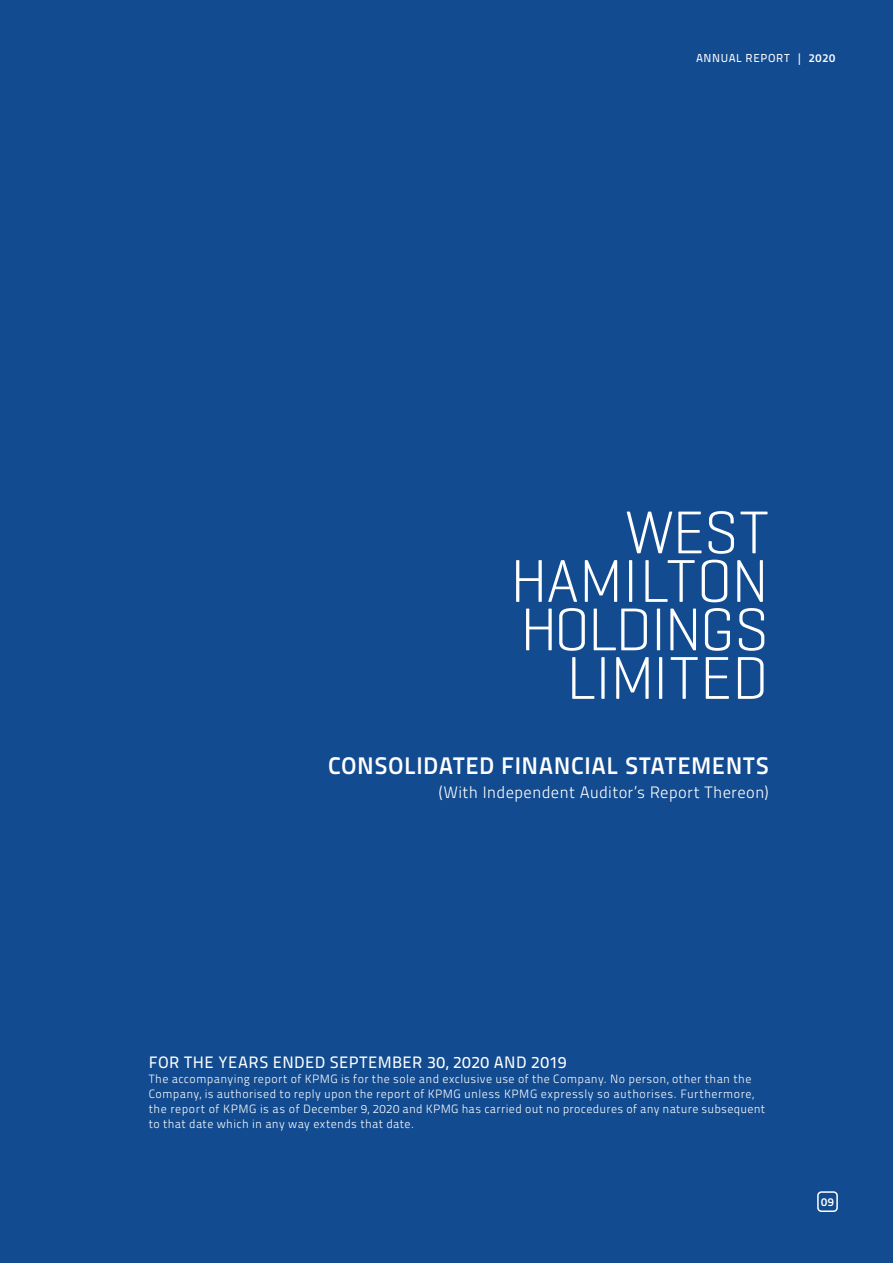
<style>
.page{position:relative;width:893px;height:1263px;background:#134b90}
.page>*{position:absolute;margin:0;border:0;box-sizing:border-box;transform-origin:0 0}
.t1{font:300 61.35px/48.4px "Geogrotesque";letter-spacing:-.015em;color:#fff;text-align:right}
.t2{font:24px "Titillium Maps 26 L 750 wt";letter-spacing:.02em;color:#fff}
.t3{font:16.5px "Titillium Maps 26 L 250 wt";letter-spacing:.015em;color:#fff}
.t4{font:16.5px "Titillium Maps 26 L 500 wt";letter-spacing:.025em;color:#fff}
.t5{font:12px/15px "Titillium Maps 26 L 250 wt";letter-spacing:.03em;color:#fff}
.t6{font:11.55px "Titillium Maps 26 L 500 wt";letter-spacing:.05em;color:#fff}
.t7{font:11.55px "Titillium Maps 26 L 750 wt";color:#fff}
.s1{font-family:"Titillium Maps 26 L 750 wt"}
</style>
<div class="page">
<div style="left:817px;top:1191px;width:21px;height:21px;border:2px solid #fff;border-radius:4px"></div>
<p class="t6" style="left:696px;top:50px;width:141px">ANNUAL REPORT | <span class="s1">2020</span></p>
<h1 class="t1" style="left:510px;top:506px;width:260px">WEST<br>HAMILTON<br>HOLDINGS<br>LIMITED</h1>
<h2 class="t2" style="left:328px;top:747px;width:442px">CONSOLIDATED FINANCIAL STATEMENTS</h2>
<h3 class="t3" style="left:439px;top:780px;width:331px">(With Independent Auditor’s Report Thereon)</h3>
<h3 class="t4" style="left:149px;top:1050px;width:419px">FOR THE YEARS ENDED SEPTEMBER 30, 2020 AND 2019</h3>
<p class="t5" style="left:149px;top:1071px;width:618px">The accompanying report of KPMG is for the sole and exclusive use of the Company. No person, other than the Company, is authorised to reply upon the report of KPMG unless KPMG expressly so authorises. Furthermore, the report of KPMG is as of December 9, 2020 and KPMG has carried out no procedures of any nature subsequent to that date which in any way extends that date.</p>
<p class="t7" style="left:821px;top:1193px;width:14px">09</p>
</div>
